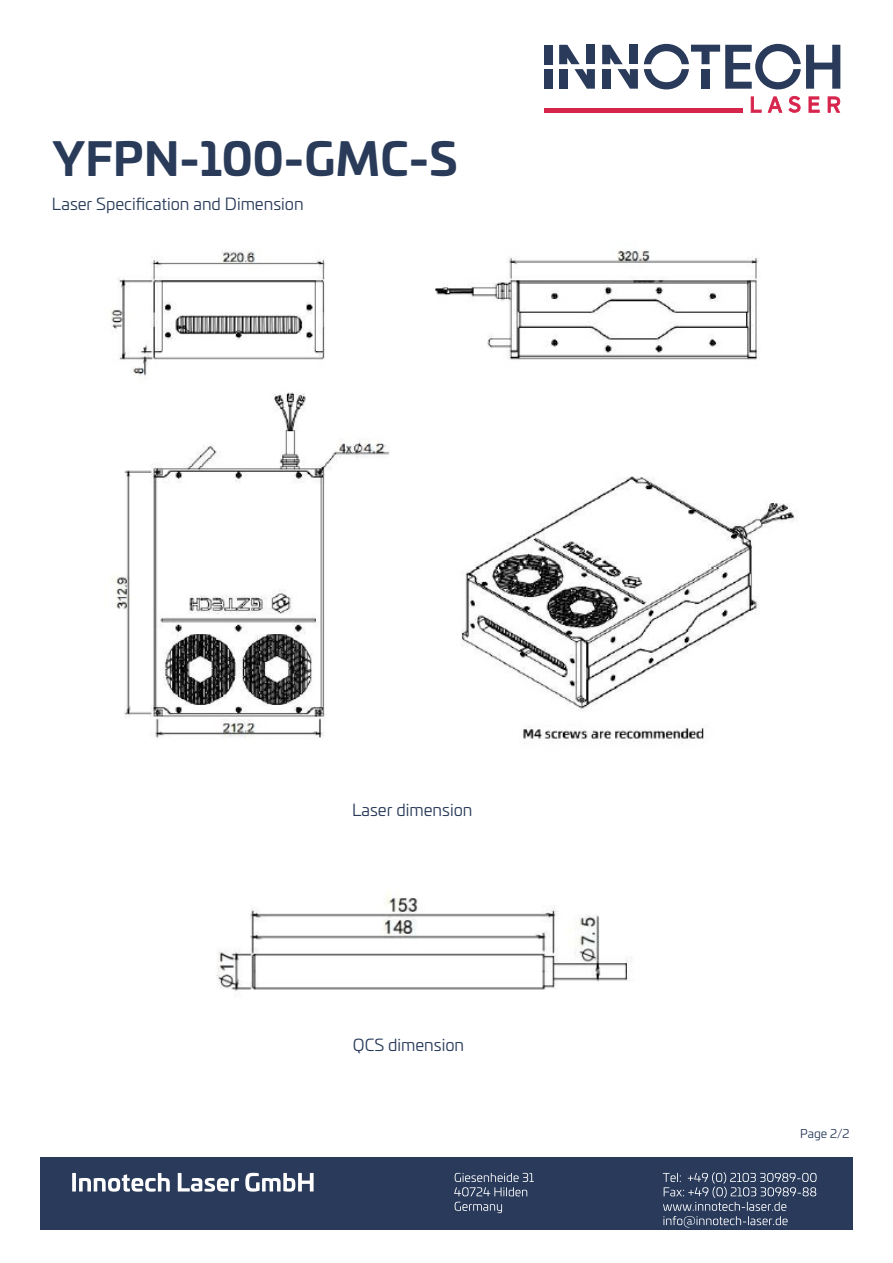
<style>
.page{position:relative;width:893px;height:1263px;background:#fff}
.page>*{position:absolute;margin:0;border:0;box-sizing:border-box;transform-origin:0 0}
.t1{font:700 45px "Univia Pro";letter-spacing:.01em;color:#293b59}
.t2{font:16.5px "Univia Pro";color:#293b59}
.t3{font:12px "Univia Pro";color:#293a5a}
</style>
<div class="page">
<div style="left:544px;top:45px;width:8px;height:19px;background:#293a5a"></div>
<div style="left:544px;top:69px;width:8px;height:20px;background:#293a5a"></div>
<svg style="left:559px;top:45px;width:36px;height:44px"></svg>
<svg style="left:602px;top:45px;width:36px;height:44px"></svg>
<div style="left:602px;top:69px;width:8px;height:20px;background:#293a5a"></div>
<svg style="left:644px;top:44px;width:196px;height:45px"></svg>
<hr style="left:544px;top:109px;width:199px;height:4px;background:#d7244c">
<svg style="left:751px;top:96px;width:11px;height:17px"></svg>
<svg style="left:768px;top:96px;width:14px;height:17px"></svg>
<svg style="left:788px;top:96px;width:13px;height:17px"></svg>
<svg style="left:808px;top:96px;width:12px;height:17px"></svg>
<svg style="left:828px;top:96px;width:12px;height:17px"></svg>
<div style="left:40px;top:1157px;width:812px;height:73px;background:#293a5a"></div>
<svg style="left:72px;top:1173px;width:242px;height:18px"></svg>
<svg style="left:454px;top:1173px;width:80px;height:23px"></svg>
<svg style="left:455px;top:1202px;width:47px;height:11px"></svg>
<svg style="left:663px;top:1172px;width:154px;height:55px"></svg>
<img style="left:111px;top:249px;width:685px;height:495px">
<img style="left:216px;top:893px;width:415px;height:99px">
<h1 class="t1" style="left:53px;top:140px;width:406px">YFPN-100-GMC-S</h1>
<p class="t2" style="left:52px;top:197px;width:253px">Laser Specification and Dimension</p>
<p class="t2" style="left:352px;top:803px;width:122px">Laser dimension</p>
<p class="t2" style="left:353px;top:1037px;width:113px">QCS dimension</p>
<p class="t3" style="left:800px;top:1128px;width:51px">Page 2/2</p>
</div>
